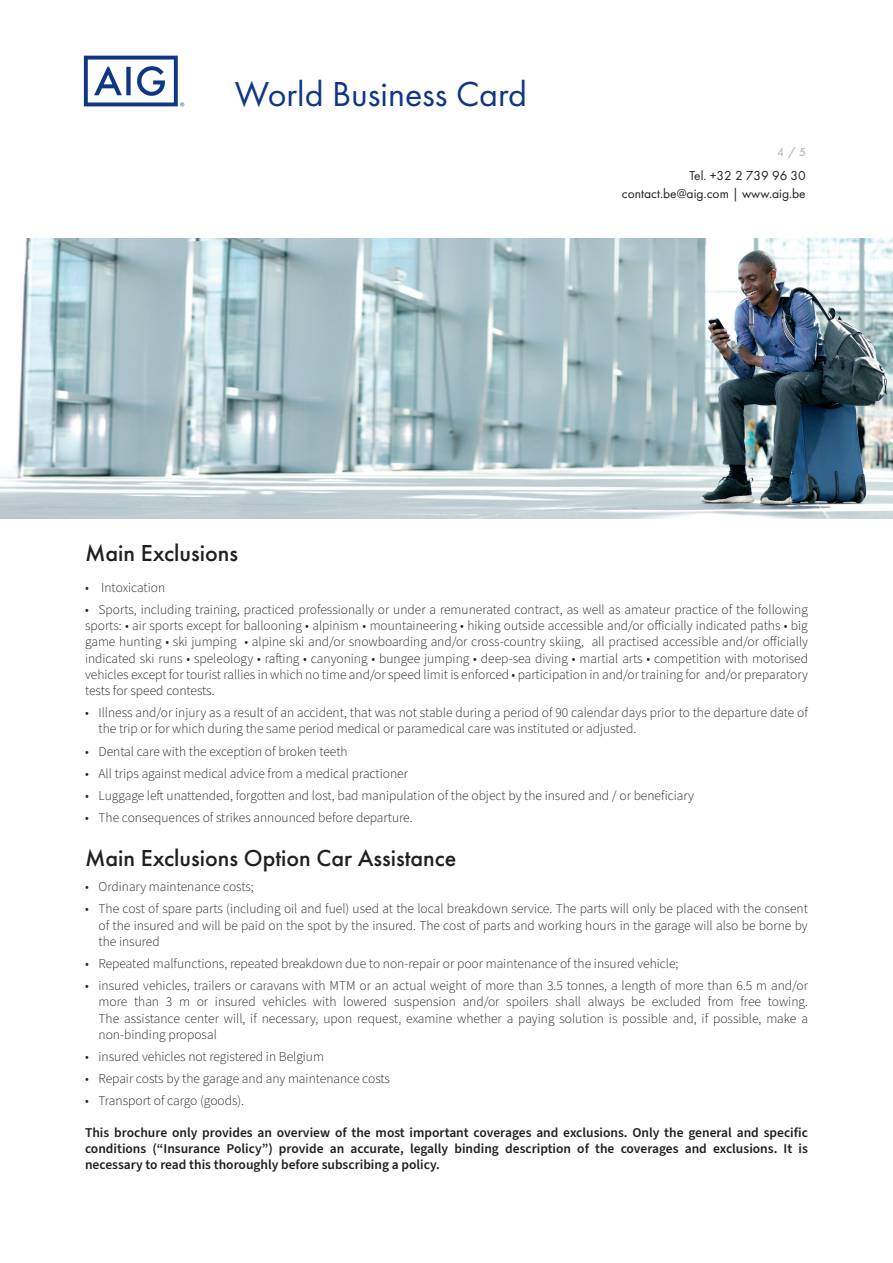
<style>
.page{position:relative;width:893px;height:1263px;background:#fff}
.page>*{position:absolute;margin:0;border:0;box-sizing:border-box;transform-origin:0 0}
.t1{font:36px "Futura PT";color:#103785}
.t2{font:500 24px "Futura PT";color:#231f20}
.t3{font:300 13.5px/16.2px "Source Sans Pro";color:#231f20;text-align:justify}
.t4{font:600 13.5px/16.2px "Source Sans Pro";color:#231f20;text-align:justify}
.t5{font:13.5px/18px "Futura PT";color:#231f20;text-align:right}
.t6{font:500 12px "Futura PT";color:#b4b5b8}
.s1{font-weight:400}
</style>
<div class="page">
<svg style="left:84px;top:56px;width:100px;height:50px"></svg>
<img style="left:0;top:238px;width:893px;height:281px">
<h1 class="t1" style="left:235px;top:72px;width:294px">World Business Card</h1>
<p class="t6" style="left:777px;top:145px;width:30px"><span class="s1">4</span> / 5</p>
<p class="t5" style="left:622px;top:167px;width:185px">Tel. +32 2 739 96 30 contact.be@aig.com | www.aig.be</p>
<p class="t2" style="left:85px;top:538px;width:155px">Main Exclusions</p>
<p class="t3" style="left:85px;top:579px;width:82px">• Intoxication</p>
<p class="t3" style="left:85px;top:602px;width:724px">• Sports, including training, practiced professionally or under a remunerated contract, as well as amateur practice of the following sports: • air sports except for ballooning • alpinism • mountaineering • hiking outside accessible and/or officially indicated paths • big game hunting • ski jumping • alpine ski and/or snowboarding and/or cross-country skiing, all practised accessible and/or officially indicated ski runs • speleology • rafting • canyoning • bungee jumping • deep-sea diving • martial arts • competition with motorised vehicles except for tourist rallies in which no time and/or speed limit is enforced • participation in and/or training for and/or preparatory tests for speed contests.</p>
<p class="t3" style="left:99px;top:705px;width:711px;text-indent:-14px">• Illness and/or injury as a result of an accident, that was not stable during a period of 90 calendar days prior to the departure date of the trip or for which during the same period medical or paramedical care was instituted or adjusted.</p>
<p class="t3" style="left:85px;top:743px;width:264px">• Dental care with the exception of broken teeth</p>
<p class="t3" style="left:85px;top:765px;width:324px">• All trips against medical advice from a medical practioner</p>
<p class="t3" style="left:85px;top:788px;width:610px">• Luggage left unattended, forgotten and lost, bad manipulation of the object by the insured and / or beneficiary</p>
<p class="t3" style="left:85px;top:810px;width:329px">• The consequences of strikes announced before departure.</p>
<p class="t2" style="left:85px;top:843px;width:373px">Main Exclusions Option Car Assistance</p>
<p class="t3" style="left:85px;top:879px;width:170px">• Ordinary maintenance costs;</p>
<p class="t3" style="left:99px;top:901px;width:711px;text-indent:-14px">• The cost of spare parts (including oil and fuel) used at the local breakdown service. The parts will only be placed with the consent of the insured and will be paid on the spot by the insured. The cost of parts and working hours in the garage will also be borne by the insured</p>
<p class="t3" style="left:85px;top:956px;width:595px">• Repeated malfunctions, repeated breakdown due to non-repair or poor maintenance of the insured vehicle;</p>
<p class="t3" style="left:99px;top:978px;width:711px;text-indent:-14px">• insured vehicles, trailers or caravans with MTM or an actual weight of more than 3.5 tonnes, a length of more than 6.5 m and/or more than 3 m or insured vehicles with lowered suspension and/or spoilers shall always be excluded from free towing.<br>The assistance center will, if necessary, upon request, examine whether a paying solution is possible and, if possible, make a non-binding proposal</p>
<p class="t3" style="left:85px;top:1049px;width:240px">• insured vehicles not registered in Belgium</p>
<p class="t3" style="left:85px;top:1071px;width:306px">• Repair costs by the garage and any maintenance costs</p>
<p class="t3" style="left:85px;top:1093px;width:161px">• Transport of cargo (goods).</p>
<p class="t4" style="left:85px;top:1124px;width:724px">This brochure only provides an overview of the most important coverages and exclusions. Only the general and specific conditions (“Insurance Policy”) provide an accurate, legally binding description of the coverages and exclusions. It is necessary to read this thoroughly before subscribing a policy.</p>
</div>
